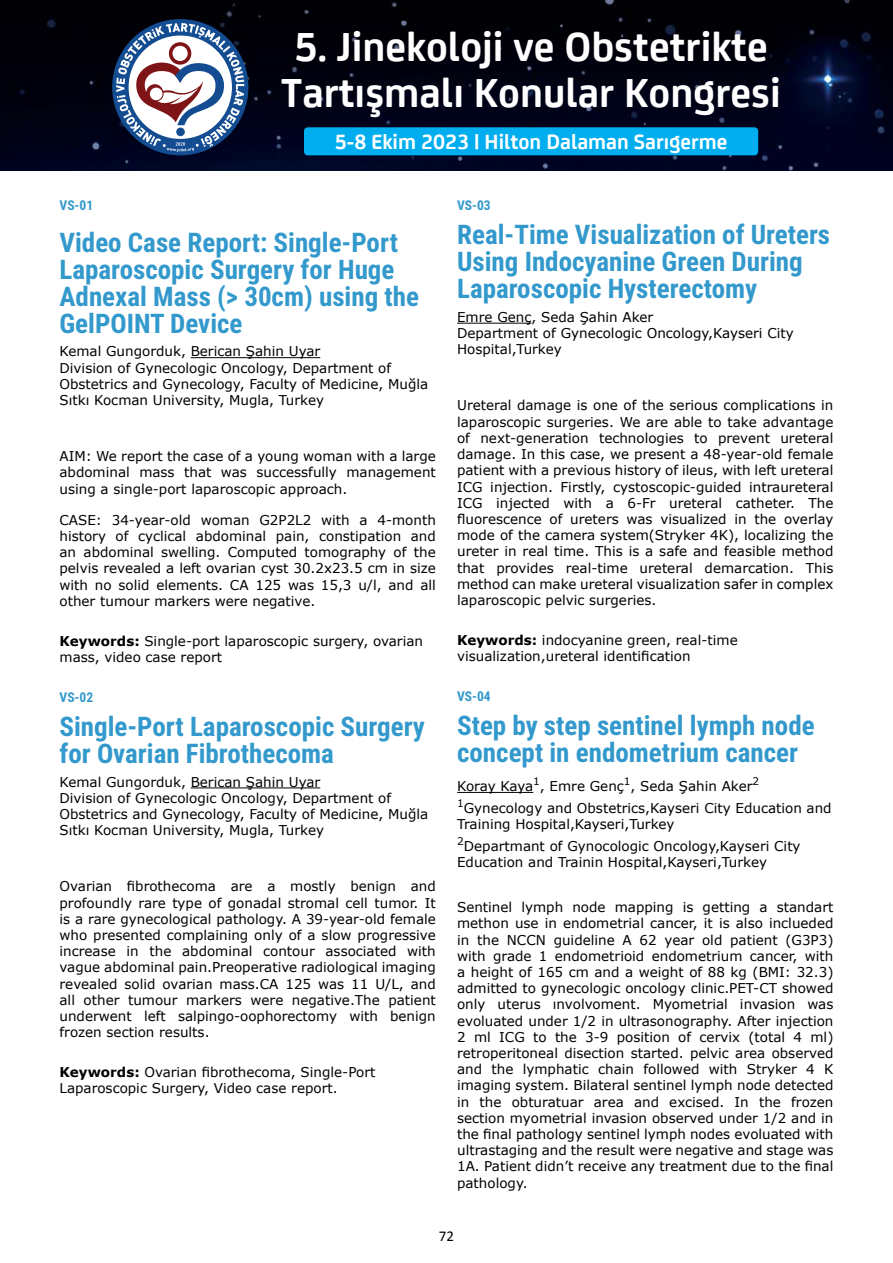
<style>
.page{position:relative;width:893px;height:1263px;background:#fff}
.page>*{position:absolute;margin:0;border:0;box-sizing:border-box;transform-origin:0 0}
.t1{font:700 43.65px/46px "FS Joey";color:#fff}
.t2{font:700 27px/27px "Roboto Condensed";color:#39c}
.t3{font:700 22.2px "FS Joey";color:#fff}
.t4{font:15px "Calibri";color:#000}
.t5{font:13.5px/16.2px "Verdana";color:#000}
.t6{font:700 13.5px "Roboto Condensed";color:#39c}
.s1{font-weight:700}
</style>
<div class="page">
<img style="left:0;top:0;width:893px;height:171px">
<div style="left:112px;top:19px;width:136px;height:136px;background:#134c91;border-radius:50%"></div>
<svg style="left:116px;top:23px;width:128px;height:129px"></svg>
<div style="left:304px;top:127px;width:454px;height:28px;background:#00aeef;border-radius:4px"></div>
<hr style="left:191px;top:357px;width:129px;height:1px;background:#000">
<hr style="left:191px;top:787px;width:129px;height:1px;background:#000">
<hr style="left:457px;top:323px;width:74px;height:1px;background:#000">
<hr style="left:457px;top:792px;width:76px;height:1px;background:#000">
<h1 class="t1" style="left:281px;top:20px;width:501px">5. Jinekoloji ve Obstetrikte<br>Tartışmalı Konular Kongresi</h1>
<h3 class="t3" style="left:335px;top:125px;width:394px">5-8 Ekim 2023 | Hilton Dalaman Sarıgerme</h3>
<p class="t6" style="left:60px;top:195px;width:35px">VS-01</p>
<h2 class="t2" style="left:60px;top:228px;width:361px">Video Case Report: Single-Port<br>Laparoscopic Surgery for Huge<br>Adnexal Mass (&gt; 30cm) using the<br>GelPOINT Device</h2>
<p class="t5" style="left:60px;top:344px;width:370px">Kemal Gungorduk, Berican Şahin Uyar<br>Division of Gynecologic Oncology, Department of Obstetrics and Gynecology, Faculty of Medicine, Muğla Sıtkı Kocman University, Mugla, Turkey</p>
<p class="t5" style="left:60px;top:448px;width:378px;text-align:justify">AIM: We report the case of a young woman with a large abdominal mass that was successfully management using a single-port laparoscopic approach.</p>
<p class="t5" style="left:60px;top:512px;width:378px;text-align:justify">CASE: 34-year-old woman G2P2L2 with a 4-month history of cyclical abdominal pain, constipation and an abdominal swelling. Computed tomography of the pelvis revealed a left ovarian cyst 30.2x23.5 cm in size with no solid elements. CA 125 was 15,3 u/l, and all other tumour markers were negative.</p>
<p class="t5" style="left:60px;top:633px;width:365px"><span class="s1">Keywords:</span> Single-port laparoscopic surgery, ovarian mass, video case report</p>
<p class="t6" style="left:60px;top:687px;width:35px">VS-02</p>
<h2 class="t2" style="left:60px;top:712px;width:367px">Single-Port Laparoscopic Surgery for Ovarian Fibrothecoma</h2>
<p class="t5" style="left:60px;top:774px;width:370px">Kemal Gungorduk, Berican Şahin Uyar<br>Division of Gynecologic Oncology, Department of Obstetrics and Gynecology, Faculty of Medicine, Muğla Sıtkı Kocman University, Mugla, Turkey</p>
<p class="t5" style="left:60px;top:879px;width:378px;text-align:justify">Ovarian fibrothecoma are a mostly benign and profoundly rare type of gonadal stromal cell tumor. It is a rare gynecological pathology. A 39-year-old female who presented complaining only of a slow progressive increase in the abdominal contour associated with vague abdominal pain.Preoperative radiological imaging revealed solid ovarian mass.CA 125 was 11 U/L, and all other tumour markers were negative.The patient underwent left salpingo-oophorectomy with benign frozen section results.</p>
<p class="t5" style="left:60px;top:1064px;width:317px"><span class="s1">Keywords:</span> Ovarian fibrothecoma, Single-Port<br>Laparoscopic Surgery, Video case report.</p>
<p class="t6" style="left:457px;top:195px;width:35px">VS-03</p>
<h2 class="t2" style="left:457px;top:220px;width:375px">Real-Time Visualization of Ureters<br>Using Indocyanine Green During<br>Laparoscopic Hysterectomy</h2>
<p class="t5" style="left:457px;top:309px;width:338px">Emre Genç, Seda Şahin Aker<br>Department of Gynecologic Oncology,Kayseri City<br>Hospital,Turkey</p>
<p class="t5" style="left:457px;top:398px;width:378px;text-align:justify">Ureteral damage is one of the serious complications in laparoscopic surgeries. We are able to take advantage of next-generation technologies to prevent ureteral damage. In this case, we present a 48-year-old female patient with a previous history of ileus, with left ureteral ICG injection. Firstly, cystoscopic-guided intraureteral ICG injected with a 6-Fr ureteral catheter. The fluorescence of ureters was visualized in the overlay mode of the camera system(Stryker 4K), localizing the ureter in real time. This is a safe and feasible method that provides real-time ureteral demarcation. This method can make ureteral visualization safer in complex laparoscopic pelvic surgeries.</p>
<p class="t5" style="left:457px;top:632px;width:282px"><span class="s1">Keywords:</span> indocyanine green, real-time visualization,ureteral identification</p>
<p class="t6" style="left:457px;top:686px;width:35px">VS-04</p>
<h2 class="t2" style="left:457px;top:711px;width:359px">Step by step sentinel lymph node concept in endometrium cancer</h2>
<p class="t5" style="left:457px;top:776px;width:376px;line-height:21.6px">Koray Kaya<sup>1</sup>, Emre Genç<sup>1</sup>, Seda Şahin Aker<sup>2<br>1</sup>Gynecology and Obstetrics,Kayseri City Education and</p>
<p class="t5" style="left:457px;top:813px;width:345px;line-height:21.6px">Training Hospital,Kayseri,Turkey<br><sup>2</sup>Departmant of Gynocologic Oncology,Kayseri City</p>
<p class="t5" style="left:457px;top:854px;width:311px">Education and Trainin Hospital,Kayseri,Turkey</p>
<p class="t5" style="left:457px;top:899px;width:378px;text-align:justify">Sentinel lymph node mapping is getting a standart methon use in endometrial cancer, it is also inclueded in the NCCN guideline A 62 year old patient (G3P3) with grade 1 endometrioid endometrium cancer, with a height of 165 cm and a weight of 88 kg (BMI: 32.3) admitted to gynecologic oncology clinic.PET-CT showed only uterus ınvolvoment. Myometrial invasion was evoluated under 1/2 in ultrasonography. After injection 2 ml ICG to the 3-9 position of cervix (total 4 ml) retroperitoneal disection started. pelvic area observed and the lymphatic chain followed with Stryker 4 K imaging system. Bilateral sentinel lymph node detected in the obturatuar area and excised. In the frozen section myometrial invasion observed under 1/2 and in the final pathology sentinel lymph nodes evoluated with ultrastaging and the result were negative and stage was 1A. Patient didn’t receive any treatment due to the final pathology.</p>
<p class="t4" style="left:439px;top:1226px;width:17px">72</p>
</div>
